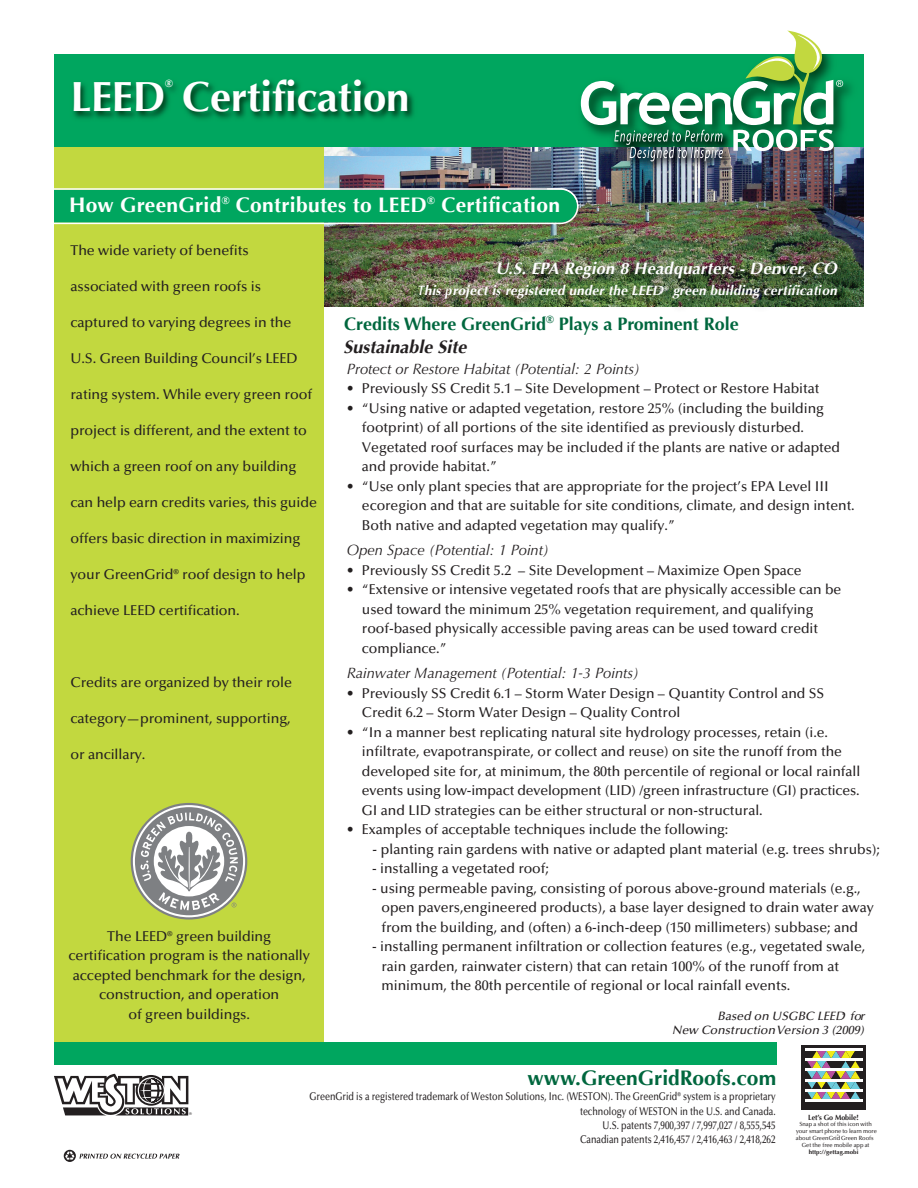
<style>
.page{position:relative;width:918px;height:1188px;background:#fff}
.page>*{position:absolute;margin:0;border:0;box-sizing:border-box;transform-origin:0 0}
.t1{font:700 42px "Optima";letter-spacing:-.005em;color:#fff}
.t2{font:700 21px "Optima";letter-spacing:.015em;color:#fff}
.t3{font:700 21px "Optima";color:#00673e}
.t4{font:700 18px/23.4px "Optima";color:#00673e}
.t5{font:italic 700 16.5px "Optima";color:#fff}
.t6{font:italic 15px "Optima LT Std";color:#231f20}
.t7{font:500 14.25px/19.5px "Optima LT Std";color:#231f20}
.t8{font:italic 700 13.5px "Optima";color:#fff}
.t9{font:italic 500 12.15px/14.1px "Optima LT Std";color:#231f20;text-align:right}
.t10{font:500 11.25px/14.2px "Optima LT Std";color:#231f20;text-align:right;scale:.8 1}
.t11{font:700 10.5px "Optima";color:#fff}
.t12{font:700 7.5px "Optima";letter-spacing:-.005em;color:#231f20;scale:.95 1}
.t13{font:500 6px/6.6px "Optima LT Std";letter-spacing:-.005em;color:#231f20;text-align:center;scale:.95 1}
.t14{font:700 6px "Optima";letter-spacing:-.005em;color:#231f20;scale:1.05 1}
.t15{font:3.75px "Helvetica";color:#231f20}
.s1{font-style:italic;color:#231f20}
</style>
<div class="page">
<img style="left:324px;top:146px;width:540px;height:161px">
<div style="left:54px;top:54px;width:270px;height:994px;background:#c2d83f"></div>
<div style="left:54px;top:54px;width:810px;height:92px;background:#00a65f"></div>
<img style="left:62px;top:80px;width:396px;height:75px">
<svg style="left:131px;top:803px;width:116px;height:117px"></svg>
<img style="left:484px;top:250px;width:18px;height:23px">
<img style="left:502px;top:250px;width:35px;height:23px">
<img style="left:537px;top:250px;width:241px;height:23px">
<img style="left:778px;top:250px;width:14px;height:23px">
<img style="left:792px;top:250px;width:66px;height:23px">
<img style="left:406px;top:273px;width:16px;height:34px">
<img style="left:422px;top:273px;width:25px;height:34px">
<img style="left:447px;top:273px;width:53px;height:34px">
<img style="left:500px;top:273px;width:40px;height:35px">
<img style="left:540px;top:273px;width:122px;height:34px">
<img style="left:652px;top:274px;width:10px;height:33px">
<img style="left:662px;top:273px;width:12px;height:34px">
<img style="left:674px;top:273px;width:145px;height:35px">
<img style="left:819px;top:273px;width:39px;height:34px">
<svg style="left:64px;top:1150px;width:12px;height:12px"></svg>
<svg style="left:65px;top:1152px;width:114px;height:8px"></svg>
<div style="left:54px;top:1042px;width:722px;height:22px;background:#00a65f"></div>
<svg style="left:801px;top:1045px;width:65px;height:65px"></svg>
<div style="left:802px;top:1045px;width:64px;height:64px;background:#231f20"></div>
<hr style="left:805px;top:1099px;width:57px;height:2px;background:#fff">
<hr style="left:805px;top:1089px;width:57px;height:2px;background:#fff">
<hr style="left:805px;top:1079px;width:57px;height:2px;background:#fff">
<hr style="left:805px;top:1069px;width:57px;height:2px;background:#fff">
<svg style="left:807px;top:1051px;width:53px;height:48px"></svg>
<hr style="left:805px;top:1059px;width:57px;height:2px;background:#fff">
<hr style="left:805px;top:1048px;width:57px;height:3px;background:#fff">
<img style="left:580px;top:81px;width:272px;height:50px">
<svg style="left:54px;top:188px;width:524px;height:36px;background:#17ac6b"></svg>
<img style="left:622px;top:161px;width:8px;height:10px">
<img style="left:630px;top:161px;width:6px;height:10px">
<img style="left:636px;top:161px;width:4px;height:10px">
<img style="left:640px;top:161px;width:4px;height:10px">
<img style="left:644px;top:161px;width:25px;height:13px">
<img style="left:650px;top:161px;width:22px;height:10px">
<img style="left:672px;top:161px;width:12px;height:10px">
<img style="left:684px;top:161px;width:3px;height:10px">
<img style="left:687px;top:161px;width:48px;height:10px">
<img style="left:698px;top:161px;width:25px;height:13px">
<img style="left:708px;top:161px;width:22px;height:10px">
<img style="left:581px;top:31px;width:262px;height:130px">
<svg style="left:54px;top:1074px;width:134px;height:42px"></svg>
<h1 class="t1" style="left:70px;top:72px;width:341px">LEED Certification</h1>
<p class="t11" style="left:165px;top:77px;width:9px">®</p>
<h2 class="t2" style="left:69px;top:193px;width:492px">How GreenGrid<sup>®</sup> Contributes to LEED<sup>®</sup> Certification</h2>
<p class="t7" style="left:71px;top:241px;width:180px">The wide variety of benefits</p>
<p class="t7" style="left:71px;top:277px;width:192px">associated with green roofs is</p>
<p class="t7" style="left:71px;top:313px;width:222px">captured to varying degrees in the</p>
<p class="t7" style="left:71px;top:349px;width:229px">U.S. Green Building Council’s LEED</p>
<p class="t7" style="left:71px;top:385px;width:243px">rating system. While every green roof</p>
<p class="t7" style="left:71px;top:421px;width:238px">project is different, and the extent to</p>
<p class="t7" style="left:71px;top:457px;width:227px">which a green roof on any building</p>
<p class="t7" style="left:71px;top:493px;width:248px">can help earn credits varies, this guide</p>
<p class="t7" style="left:71px;top:529px;width:231px">offers basic direction in maximizing</p>
<p class="t7" style="left:71px;top:565px;width:236px">your GreenGrid® roof design to help</p>
<p class="t7" style="left:71px;top:601px;width:171px">achieve LEED certification.</p>
<p class="t7" style="left:71px;top:673px;width:223px">Credits are organized by their role</p>
<p class="t7" style="left:71px;top:709px;width:222px">category—prominent, supporting,</p>
<p class="t7" style="left:71px;top:745px;width:76px">or ancillary.</p>
<p class="t7" style="left:69px;top:927px;width:243px;text-align:center">The LEED® green building certification program is the nationally accepted benchmark for the design, construction, and operation<br>of green buildings.</p>
<p class="t5" style="left:496px;top:259px;width:347px">U.S. EPA Region 8 Headquarters - Denver, CO</p>
<p class="t8" style="left:417px;top:282px;width:425px">This project is registered under the LEED<sup>®</sup> green building certification</p>
<p class="t4" style="left:344px;top:312px;width:397px">Credits Where GreenGrid<sup>®</sup> Plays a Prominent Role<br><span class="s1">Sustainable Site</span></p>
<p class="t6" style="left:347px;top:360px;width:294px">Protect or Restore Habitat (Potential: 2 Points)</p>
<p class="t7" style="left:347px;top:379px;width:474px">• Previously SS Credit 5.1 – Site Development – Protect or Restore Habitat</p>
<p class="t7" style="left:362px;top:399px;width:480px;text-indent:-15px">• “Using native or adapted vegetation, restore 25% (including the building footprint) of all portions of the site identified as previously disturbed.<br>Vegetated roof surfaces may be included if the plants are native or adapted and provide habitat.”</p>
<p class="t7" style="left:362px;top:477px;width:494px;text-indent:-15px">• “Use only plant species that are appropriate for the project’s EPA Level III ecoregion and that are suitable for site conditions, climate, and design intent.<br>Both native and adapted vegetation may qualify.”</p>
<p class="t6" style="left:347px;top:541px;width:203px">Open Space (Potential: 1 Point)</p>
<p class="t7" style="left:347px;top:561px;width:456px">• Previously SS Credit 5.2 – Site Development – Maximize Open Space</p>
<p class="t7" style="left:362px;top:580px;width:481px;text-indent:-15px">• “Extensive or intensive vegetated roofs that are physically accessible can be used toward the minimum 25% vegetation requirement, and qualifying roof-based physically accessible paving areas can be used toward credit compliance.”</p>
<p class="t6" style="left:347px;top:664px;width:293px">Rainwater Management (Potential: 1-3 Points)</p>
<p class="t7" style="left:362px;top:684px;width:464px;text-indent:-15px">• Previously SS Credit 6.1 – Storm Water Design – Quantity Control and SS<br>Credit 6.2 – Storm Water Design – Quality Control</p>
<p class="t7" style="left:362px;top:723px;width:500px;text-indent:-15px">• “In a manner best replicating natural site hydrology processes, retain (i.e. infiltrate, evapotranspirate, or collect and reuse) on site the runoff from the developed site for, at minimum, the 80th percentile of regional or local rainfall events using low-impact development (LID) /green infrastructure (GI) practices.<br>GI and LID strategies can be either structural or non-structural.</p>
<p class="t7" style="left:347px;top:820px;width:383px">• Examples of acceptable techniques include the following:</p>
<p class="t7" style="left:372px;top:844px;width:506px;rotate:-1deg">- planting rain gardens with native or adapted plant material (e.g. trees shrubs)</p>
<p class="t7" style="left:877px;top:840px;width:5px">;</p>
<p class="t7" style="left:372px;top:859px;width:178px">- installing a vegetated roof;</p>
<p class="t7" style="left:381px;top:879px;width:494px;text-indent:-9px">- using permeable paving, consisting of porous above-ground materials (e.g., open pavers,engineered products), a base layer designed to drain water away from the building, and (often) a 6-inch-deep (150 millimeters) subbase; and</p>
<p class="t7" style="left:381px;top:937px;width:485px;text-indent:-9px">- installing permanent infiltration or collection features (e.g., vegetated swale, rain garden, rainwater cistern) that can retain 100% of the runoff from at minimum, the 80th percentile of regional or local rainfall events.</p>
<p class="t9" style="left:672px;top:1009px;width:197px">Based on USGBC LEED<sup>®</sup> for<br>New Construction Version 3 (2009)</p>
<h2 class="t3" style="left:527px;top:1065px;width:250px">www.GreenGridRoofs.com</h2>
<p class="t15" style="left:189px;top:1111px;width:4px">®</p>
<p class="t10" style="left:310px;top:1090px;width:584px">GreenGrid is a registered trademark of Weston Solutions, Inc. (WESTON). The GreenGrid® system is a proprietary technology of WESTON in the U.S. and Canada.<br>U.S. patents 7,900,397 / 7,997,027 / 8,555,545<br>Canadian patents 2,416,457 / 2,416,463 / 2,418,262</p>
<p class="t12" style="left:808px;top:1113px;width:55px">Let’s Go Mobile!</p>
<p class="t13" style="left:796px;top:1121px;width:87px">Snap a shot of this icon with your smart phone to learn more about GreenGrid<sup>®</sup> Green Roofs</p>
<p class="t13" style="left:802px;top:1142px;width:73px">Get the free mobile app at</p>
<p class="t14" style="left:809px;top:1148px;width:49px">http://gettag.mobi</p>
</div>
